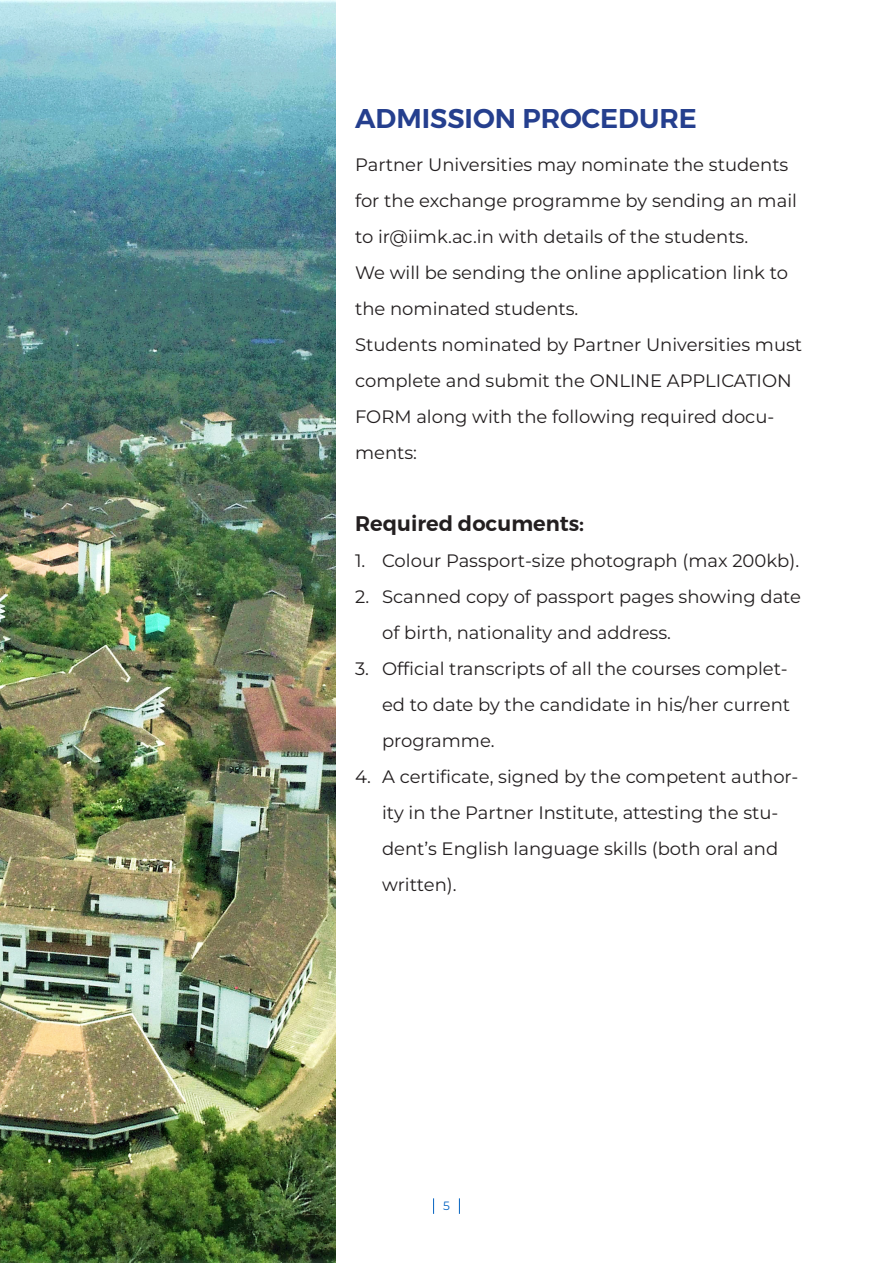
<style>
.page{position:relative;width:893px;height:1263px;background:#fff}
.page>*{position:absolute;margin:0;border:0;box-sizing:border-box;transform-origin:0 0}
.t1{font:600 27px "Montserrat";color:#253f8e}
.t2{font:600 21px "Montserrat";color:#231f20}
.t3{font:18px/36px "Montserrat";color:#231f20}
.t4{font:12px "Montserrat";color:#0563c1}
</style>
<div class="page">
<svg style="left:433px;top:1198px;width:1px;height:16px"></svg>
<svg style="left:459px;top:1198px;width:1px;height:16px"></svg>
<img style="left:0;top:0;width:336px;height:1263px">
<p class="t1" style="left:355px;top:97px;width:343px">ADMISSION PROCEDURE</p>
<p class="t3" style="left:355px;top:146px;width:443px">Partner Universities may nominate the students for the exchange programme by sending an mail to ir@iimk.ac.in with details of the students.</p>
<p class="t3" style="left:355px;top:254px;width:434px">We will be sending the online application link to the nominated students.</p>
<p class="t3" style="left:355px;top:326px;width:449px">Students nominated by Partner Universities must complete and submit the ONLINE APPLICATION FORM along with the following required docu&shy;ments:</p>
<p class="t2" style="left:355px;top:506px;width:231px">Required documents:</p>
<p class="t3" style="left:355px;top:542px;width:446px">1. Colour Passport-size photograph (max 200kb).</p>
<p class="t3" style="left:382px;top:578px;width:421px;text-indent:-27px">2. Scanned copy of passport pages showing date of birth, nationality and address.</p>
<p class="t3" style="left:382px;top:650px;width:410px;text-indent:-27px">3. Official transcripts of all the courses complet&shy;ed to date by the candidate in his/her current programme.</p>
<p class="t3" style="left:382px;top:758px;width:418px;text-indent:-27px">4. A certificate, signed by the competent author&shy;ity in the Partner Institute, attesting the stu&shy;dent’s English language skills (both oral and written).</p>
<p class="t4" style="left:443px;top:1198px;width:8px">5</p>
</div>
